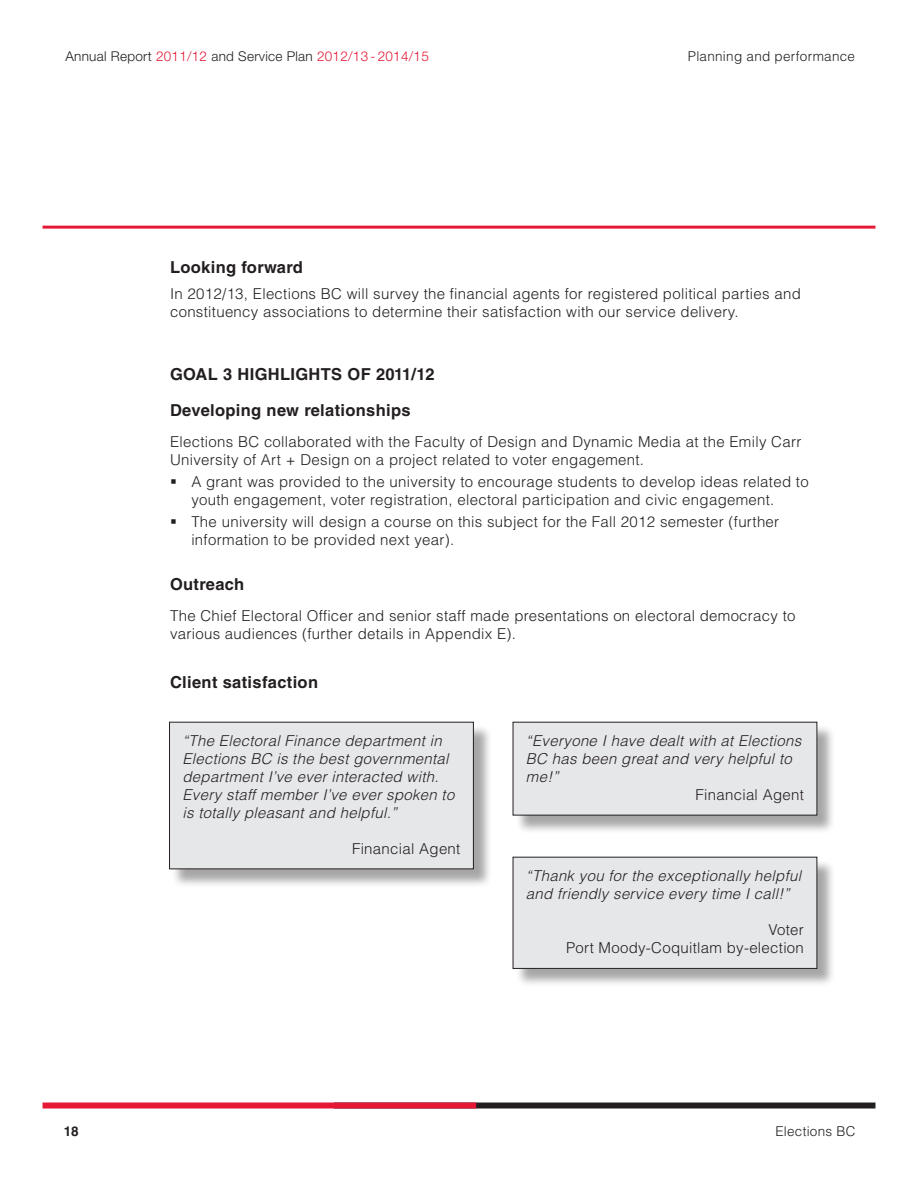
<style>
.page{position:relative;width:918px;height:1188px;background:#fff}
.page>*{position:absolute;margin:0;border:0;box-sizing:border-box;transform-origin:0 0}
.SummaryText{font:700 16.5px "Helvetica LT Std";letter-spacing:.02em;color:#231f20}
.BodyText{font:300 15px/18px "Helvetica LT Std";letter-spacing:.02em;color:#231f20}
.BodyText-2{font:italic 300 15px/18px "Helvetica LT Std";letter-spacing:.02em;color:#231f20}
.BulletedBodyText{font:300 15px/18px "Helvetica LT Std";letter-spacing:.02em;color:#231f20}
.t1{font:300 13.5px "Helvetica Neue LT Std";letter-spacing:.02em;color:#231f20}
.BodyText-3{font:300 13.5px "Helvetica LT Std";letter-spacing:.02em;color:#231f20}
.t2{font:700 13.5px "Helvetica LT Std";color:#231f20}
.s1{color:#e51836}
</style>
<div class="page">
<hr style="left:43px;top:226px;width:832px;height:3px;background:#e51836">
<div style="left:334px;top:1103px;width:541px;height:6px;background:#231f20"></div>
<div style="left:43px;top:1103px;width:433px;height:6px;background:#e51836"></div>
<div style="left:172px;top:724px;width:320px;height:164px;background:#231f20;opacity:.4"></div>
<div style="left:170px;top:722px;width:303px;height:147px;background:#e6e7e9"></div>
<div style="left:169px;top:722px;width:305px;height:147px;border:1px solid #231f20"></div>
<div style="left:515px;top:724px;width:321px;height:110px;background:#231f20;opacity:.4"></div>
<div style="left:513px;top:722px;width:304px;height:93px;background:#e6e7e9"></div>
<div style="left:515px;top:859px;width:321px;height:128px;background:#231f20;opacity:.4"></div>
<div style="left:513px;top:857px;width:304px;height:111px;background:#e6e7e9"></div>
<div style="left:513px;top:857px;width:304px;height:112px;border:1px solid #231f20"></div>
<p class="t1" style="left:65px;top:48px;width:365px">Annual Report <span class="s1">2011/12</span> and Service Plan <span class="s1">2012/13 - 2014/15</span></p>
<p class="BodyText-3" style="left:688px;top:48px;width:169px">Planning and performance</p>
<p class="SummaryText" style="left:170px;top:257px;width:134px">Looking forward</p>
<p class="BodyText" style="left:170px;top:285px;width:632px">In 2012/13, Elections BC will survey the financial agents for registered political parties and constituency associations to determine their satisfaction with our service delivery.</p>
<p class="SummaryText" style="left:170px;top:365px;width:266px">GOAL 3 HIGHLIGHTS OF 2011/12</p>
<p class="SummaryText" style="left:170px;top:400px;width:242px">Developing new relationships</p>
<p class="BulletedBodyText" style="left:170px;top:432px;width:633px">Elections BC collaborated with the Faculty of Design and Dynamic Media at the Emily Carr<br>University of Art + Design on a project related to voter engagement.</p>
<p class="BodyText" style="left:191px;top:473px;width:619px">A grant was provided to the university to encourage students to develop ideas related to youth engagement, voter registration, electoral participation and civic engagement.</p>
<p class="BodyText" style="left:191px;top:513px;width:589px">The university will design a course on this subject for the Fall 2012 semester (further information to be provided next year).</p>
<p class="SummaryText" style="left:170px;top:574px;width:76px">Outreach</p>
<p class="BulletedBodyText" style="left:170px;top:607px;width:627px">The Chief Electoral Officer and senior staff made presentations on electoral democracy to various audiences (further details in Appendix E).</p>
<p class="SummaryText" style="left:170px;top:672px;width:150px">Client satisfaction</p>
<p class="BodyText-2" style="left:182px;top:732px;width:274px">“The Electoral Finance department in Elections BC is the best governmental department I’ve ever interacted with.<br>Every staff member I’ve ever spoken to is totally pleasant and helpful.”</p>
<p class="BodyText" style="left:352px;top:839px;width:110px">Financial Agent</p>
<p class="BodyText-2" style="left:526px;top:732px;width:277px">“Everyone I have dealt with at Elections<br>BC has been great and very helpful to me!”</p>
<p class="BodyText" style="left:696px;top:785px;width:110px">Financial Agent</p>
<p class="BodyText-2" style="left:526px;top:867px;width:277px">“Thank you for the exceptionally helpful and friendly service every time I call!”</p>
<p class="BodyText" style="left:769px;top:920px;width:37px">Voter</p>
<p class="BodyText" style="left:566px;top:938px;width:239px">Port Moody-Coquitlam by-election</p>
<p class="t2" style="left:64px;top:1123px;width:16px">18</p>
<p class="BodyText-3" style="left:775px;top:1123px;width:82px">Elections BC</p>
</div>
